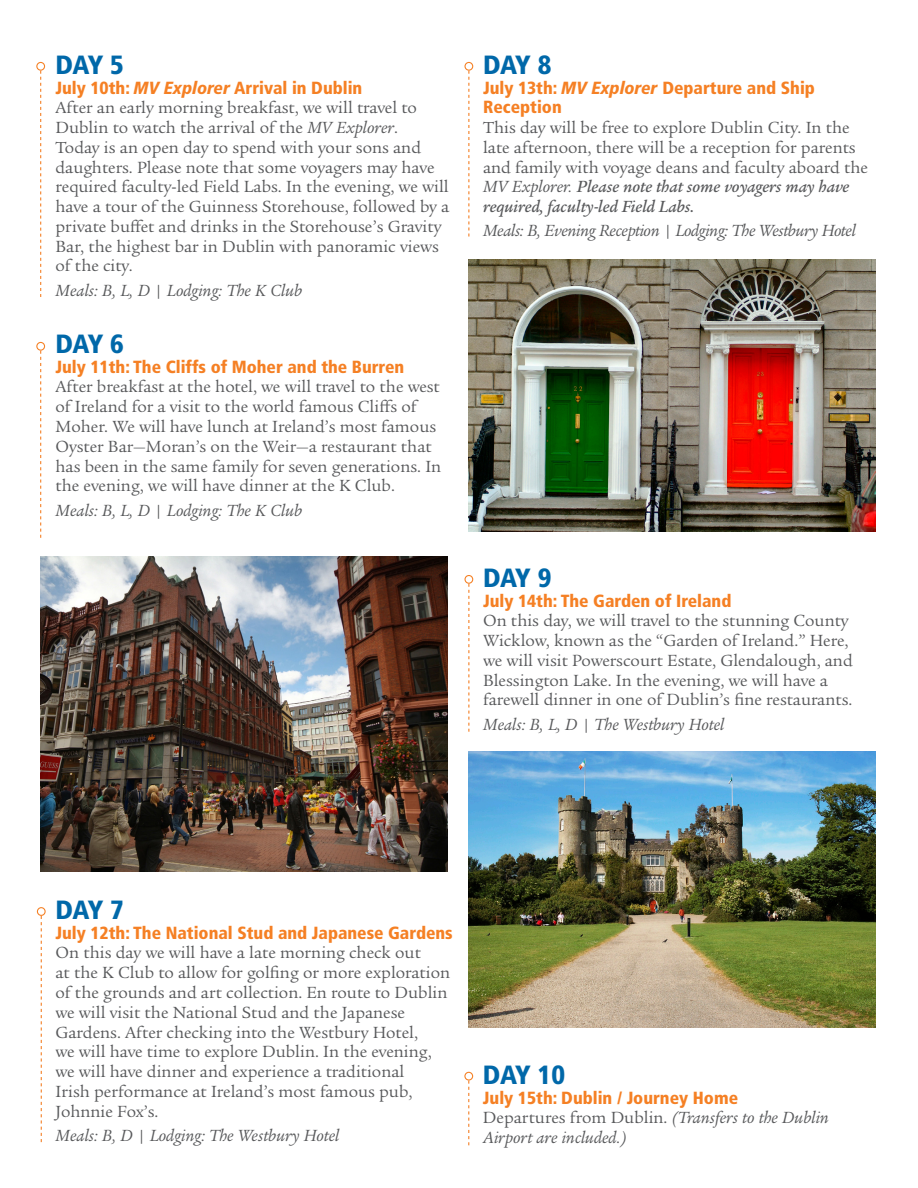
<style>
.page{position:relative;width:918px;height:1188px;background:#fff}
.page>*{position:absolute;margin:0;border:0;box-sizing:border-box;transform-origin:0 0}
.t1{font:900 condensed 26.4px "Frutiger LT Com";letter-spacing:-.02em;color:#0068a9}
.t2{font:17.55px/19.8px "Legacy Serif ITC Pro";color:#58595b}
.t3{font:900 condensed 17.55px/19.8px "Frutiger LT Com";color:#f58024}
.t4{font:italic 17.55px/19.8px "Legacy Serif ITC Pro";color:#58595b}
.t5{font:italic 17.55px "Legacy Serif ITC Pro";letter-spacing:-.02em;color:#58595b}
.s1{font-style:italic}
.s2{font-weight:500;font-style:italic}
.s3{font-style:normal}
</style>
<div class="page">
<div style="left:36px;top:62px;width:9px;height:9px;border:1px solid #f58024;border-radius:50%"></div>
<svg style="left:40px;top:71px;width:1px;height:226px"></svg>
<div style="left:36px;top:342px;width:9px;height:9px;border:1px solid #f58024;border-radius:50%"></div>
<svg style="left:40px;top:351px;width:1px;height:187px"></svg>
<div style="left:464px;top:62px;width:9px;height:9px;border:1px solid #f58024;border-radius:50%"></div>
<svg style="left:468px;top:71px;width:1px;height:166px"></svg>
<div style="left:464px;top:575px;width:9px;height:9px;border:1px solid #f58024;border-radius:50%"></div>
<svg style="left:468px;top:584px;width:1px;height:148px"></svg>
<img style="left:40px;top:556px;width:407px;height:316px">
<div style="left:37px;top:907px;width:9px;height:9px;border:1px solid #f58024;border-radius:50%"></div>
<svg style="left:41px;top:916px;width:1px;height:226px"></svg>
<img style="left:468px;top:259px;width:407px;height:272px">
<div style="left:464px;top:1072px;width:9px;height:9px;border:1px solid #f58024;border-radius:50%"></div>
<svg style="left:468px;top:1081px;width:1px;height:64px"></svg>
<img style="left:468px;top:752px;width:407px;height:275px">
<h1 class="t1" style="left:56px;top:49px;width:70px">DAY 5</h1>
<p class="t3" style="left:56px;top:77px;width:308px">July 10th: <span class="s1">MV Explorer</span> Arrival in Dublin</p>
<p class="t2" style="left:56px;top:98px;width:395px">After an early morning breakfast, we will travel to Dublin to watch the arrival of the <span class="s1">MV Explorer</span>.<br>Today is an open day to spend with your sons and daughters. Please note that some voyagers may have required faculty-led Field Labs. In the evening, we will have a tour of the Guinness Storehouse, followed by a private buffet and drinks in the Storehouse’s Gravity Bar, the highest bar in Dublin with panoramic views of the city.</p>
<p class="t4" style="left:56px;top:280px;width:248px">Meals: B, L, D | Lodging: The K Club</p>
<h1 class="t1" style="left:56px;top:328px;width:70px">DAY 6</h1>
<p class="t3" style="left:56px;top:357px;width:350px">July 11th: The Cliffs of Moher and the Burren</p>
<p class="t2" style="left:56px;top:377px;width:387px">After breakfast at the hotel, we will travel to the west of Ireland for a visit to the world famous Cliffs of Moher. We will have lunch at Ireland’s most famous Oyster Bar—Moran’s on the Weir—a restaurant that has been in the same family for seven generations. In the evening, we will have dinner at the K Club.</p>
<p class="t4" style="left:56px;top:500px;width:248px">Meals: B, L, D | Lodging: The K Club</p>
<h1 class="t1" style="left:483px;top:49px;width:70px">DAY 8</h1>
<p class="t3" style="left:483px;top:77px;width:333px">July 13th: <span class="s1">MV Explorer</span> Departure and Ship<br>Reception</p>
<p class="t2" style="left:483px;top:117px;width:387px">This day will be free to explore Dublin City. In the late afternoon, there will be a reception for parents and family with voyage deans and faculty aboard the <span class="s1">MV Explorer.</span> <span class="s2">Please note that some voyagers may have required, faculty-led Field Labs.</span></p>
<p class="t5" style="left:483px;top:220px;width:374px">Meals: B, Evening Reception | Lodging: The Westbury Hotel</p>
<h1 class="t1" style="left:483px;top:562px;width:70px">DAY 9</h1>
<p class="t3" style="left:483px;top:590px;width:250px">July 14th: The Garden of Ireland</p>
<p class="t2" style="left:483px;top:611px;width:371px">On this day, we will travel to the stunning County Wicklow, known as the “Garden of Ireland.” Here, we will visit Powerscourt Estate, Glendalough, and Blessington Lake. In the evening, we will have a farewell dinner in one of Dublin’s fine restaurants.</p>
<p class="t4" style="left:483px;top:714px;width:243px">Meals: B, L, D | The Westbury Hotel</p>
<h1 class="t1" style="left:56px;top:894px;width:70px">DAY 7</h1>
<p class="t3" style="left:56px;top:923px;width:399px">July 12th: The National Stud and Japanese Gardens</p>
<p class="t2" style="left:56px;top:943px;width:396px">On this day we will have a late morning check out<br>at the K Club to allow for golfing or more exploration of the grounds and art collection. En route to Dublin we will visit the National Stud and the Japanese Gardens. After checking into the Westbury Hotel,<br>we will have time to explore Dublin. In the evening, we will have dinner and experience a traditional<br>Irish performance at Ireland’s most famous pub, Johnnie Fox’s.</p>
<p class="t4" style="left:56px;top:1125px;width:285px">Meals: B, D | Lodging: The Westbury Hotel</p>
<h1 class="t1" style="left:483px;top:1059px;width:84px">DAY 10</h1>
<p class="t3" style="left:483px;top:1088px;width:257px">July 15th: Dublin / Journey Home</p>
<p class="t4" style="left:483px;top:1108px;width:348px"><span class="s3">Departures from Dublin.</span> (Transfers to the Dublin<br>Airport are included.)</p>
</div>
